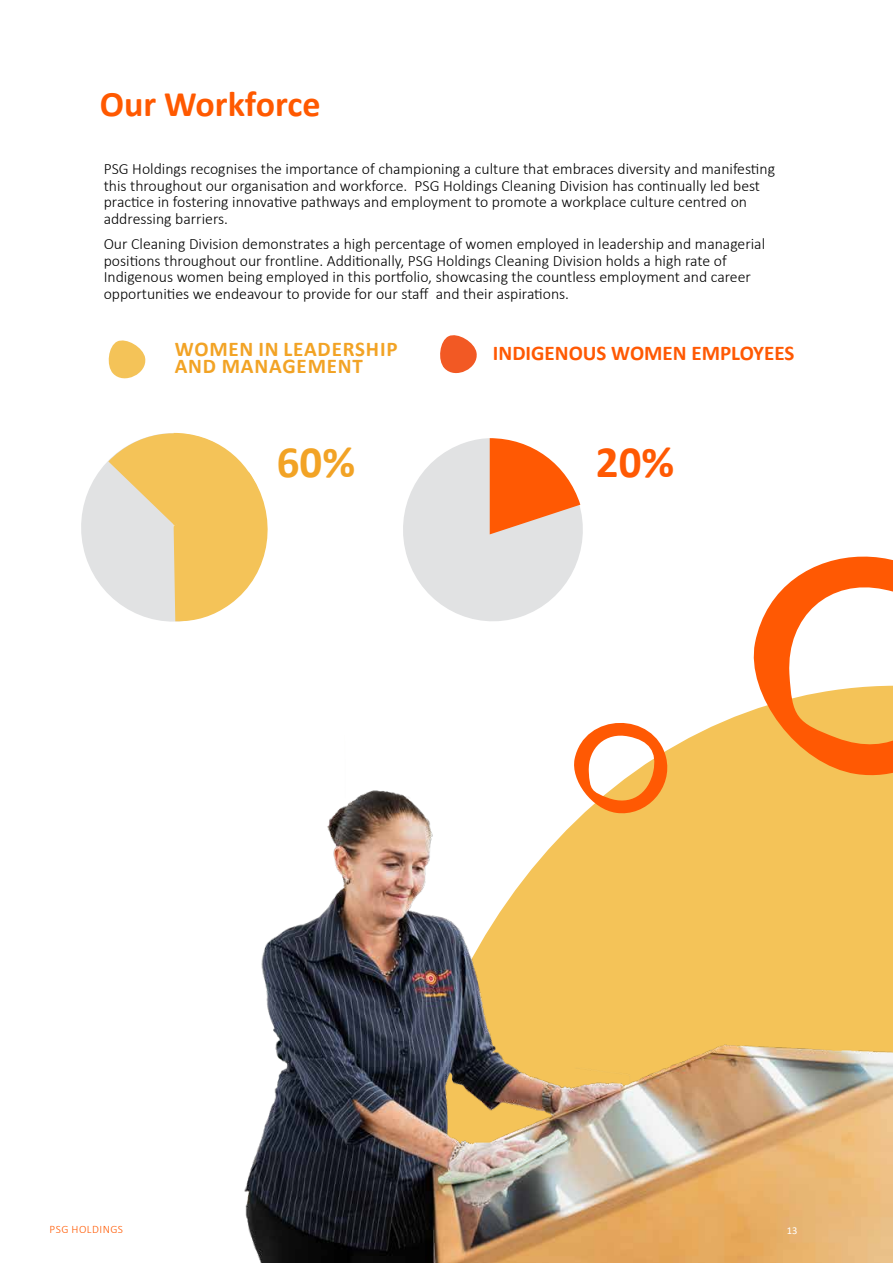
<style>
.page{position:relative;width:893px;height:1263px;background:#fff}
.page>*{position:absolute;margin:0;border:0;box-sizing:border-box;transform-origin:0 0}
.t1{font:700 45px "Calibri";color:#f2a325}
.t2{font:700 45px "Calibri";color:#ff5903}
.t3{font:700 36px "Calibri";color:#ff5900}
.t4{font:700 21px/17.1px "Calibri";letter-spacing:.04em;color:#f2a325}
.t5{font:700 21px "Calibri";color:#ff5903}
.t6{font:300 15.75px/16.5px "Calibri";color:#000}
.t7{font:300 11.4px "Calibri";letter-spacing:.04em;color:#ff5900}
.t8{font:10.5px "Calibri";color:#fff}
</style>
<div class="page">
<svg style="left:745px;top:556px;width:148px;height:179px"></svg>
<svg style="left:588px;top:723px;width:65px;height:12px"></svg>
<img style="left:244px;top:735px;width:649px;height:528px">
<svg style="left:81px;top:432px;width:187px;height:190px"></svg>
<svg style="left:108px;top:340px;width:38px;height:39px"></svg>
<svg style="left:403px;top:438px;width:180px;height:183px"></svg>
<svg style="left:440px;top:335px;width:37px;height:39px"></svg>
<h2 class="t3" style="left:100px;top:79px;width:222px">Our Workforce</h2>
<p class="t6" style="left:104px;top:161px;width:673px">PSG Holdings recognises the importance of championing a culture that embraces diversity and manifesting this throughout our organisation and workforce. PSG Holdings Cleaning Division has continually led best practice in fostering innovative pathways and employment to promote a workplace culture centred on addressing barriers.</p>
<p class="t6" style="left:104px;top:235px;width:663px">Our Cleaning Division demonstrates a high percentage of women employed in leadership and managerial positions throughout our frontline. Additionally, PSG Holdings Cleaning Division holds a high rate of Indigenous women being employed in this portfolio, showcasing the countless employment and career opportunities we endeavour to provide for our staff and their aspirations.</p>
<h3 class="t4" style="left:175px;top:340px;width:224px">WOMEN IN LEADERSHIP<br>AND MANAGEMENT</h3>
<h1 class="t1" style="left:277px;top:431px;width:80px">60%</h1>
<h3 class="t5" style="left:493px;top:338px;width:303px">INDIGENOUS WOMEN EMPLOYEES</h3>
<h1 class="t2" style="left:596px;top:431px;width:80px">20%</h1>
<p class="t7" style="left:50px;top:1222px;width:75px">PSG HOLDINGS</p>
<p class="t8" style="left:787px;top:1223px;width:12px">13</p>
</div>
